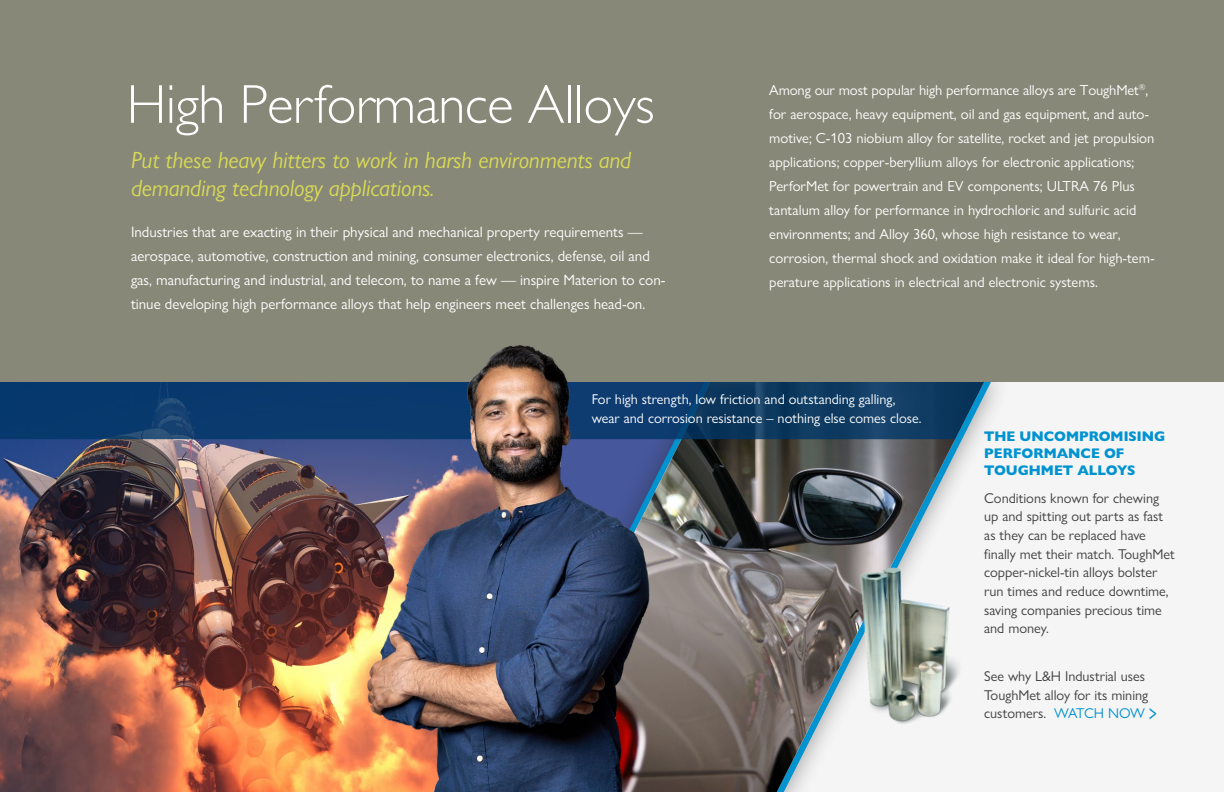
<style>
.page{position:relative;width:1224px;height:792px;background:#fff}
.page>*{position:absolute;margin:0;border:0;box-sizing:border-box;transform-origin:0 0}
.t1{font:300 55px "Gill Sans";letter-spacing:-.01em;color:#fff}
.t2{font:italic 23.6px/28.3px "Gill Sans Nova";letter-spacing:-.01em;color:#d9da55}
.t3{font:15px/24px "Gill Sans Nova";color:#fff}
.t4{font:14.6px/24px "Gill Sans Nova";color:#fff}
.t5{font:14.3px/18.7px "Gill Sans Nova";color:#3e3e3f}
.t6{font:14.3px/18.7px "Gill Sans Nova";color:#fff}
.t7{font:800 14px/17px "Gill Sans Nova";color:#0093d0}
.s1{color:#0093d0}
.s2{font-size:24.7px;color:#0093d0}
</style>
<div class="page">
<div style="left:778px;top:382px;width:446px;height:410px;background:#f5f5f6"></div>
<img style="left:0;top:439px;width:343px;height:353px">
<img style="left:668px;top:439px;width:309px;height:353px">
<svg style="left:0;top:382px;width:984px;height:57px;background:#0e3d6a"></svg>
<img style="left:842px;top:554px;width:135px;height:181px">
<div style="left:0;top:0;width:1224px;height:382px;background:#878878"></div>
<img style="left:343px;top:345px;width:325px;height:447px">
<p class="t1" style="left:127px;top:61px;width:529px">High Performance Alloys</p>
<p class="t2" style="left:131px;top:146px;width:502px">Put these heavy hitters to work in harsh environments and demanding technology applications.</p>
<p class="t3" style="left:131px;top:220px;width:536px">Industries that are exacting in their physical and mechanical property requirements — aerospace, automotive, construction and mining, consumer electronics, defense, oil and gas, manufacturing and industrial, and telecom, to name a few — inspire Materion to con&shy;tinue developing high performance alloys that help engineers meet challenges head-on.</p>
<p class="t4" style="left:769px;top:77px;width:387px">Among our most popular high performance alloys are ToughMet<sup>®</sup>, for aerospace, heavy equipment, oil and gas equipment, and auto&shy;motive; C-103 niobium alloy for satellite, rocket and jet propulsion applications; copper-beryllium alloys for electronic applications; PerforMet for powertrain and EV components; ULTRA 76 Plus tantalum alloy for performance in hydrochloric and sulfuric acid environments; and Alloy 360, whose high resistance to wear, corrosion, thermal shock and oxidation make it ideal for high-tem&shy;perature applications in electrical and electronic systems.</p>
<p class="t6" style="left:592px;top:390px;width:331px">For high strength, low friction and outstanding galling, wear and corrosion resistance – nothing else comes close.</p>
<p class="t7" style="left:984px;top:427px;width:182px">THE UNCOMPROMISING<br>PERFORMANCE OF<br>TOUGHMET ALLOYS</p>
<p class="t5" style="left:984px;top:488px;width:192px">Conditions known for chewing up and spitting out parts as fast as they can be replaced have finally met their match. ToughMet copper-nickel-tin alloys bolster run times and reduce downtime, saving companies precious time and money.</p>
<p class="t5" style="left:984px;top:666px;width:174px">See why L&amp;H Industrial uses<br>ToughMet alloy for its mining customers. <span class="s1">WATCH NOW</span> <span class="s2">&gt;</span></p>
</div>
